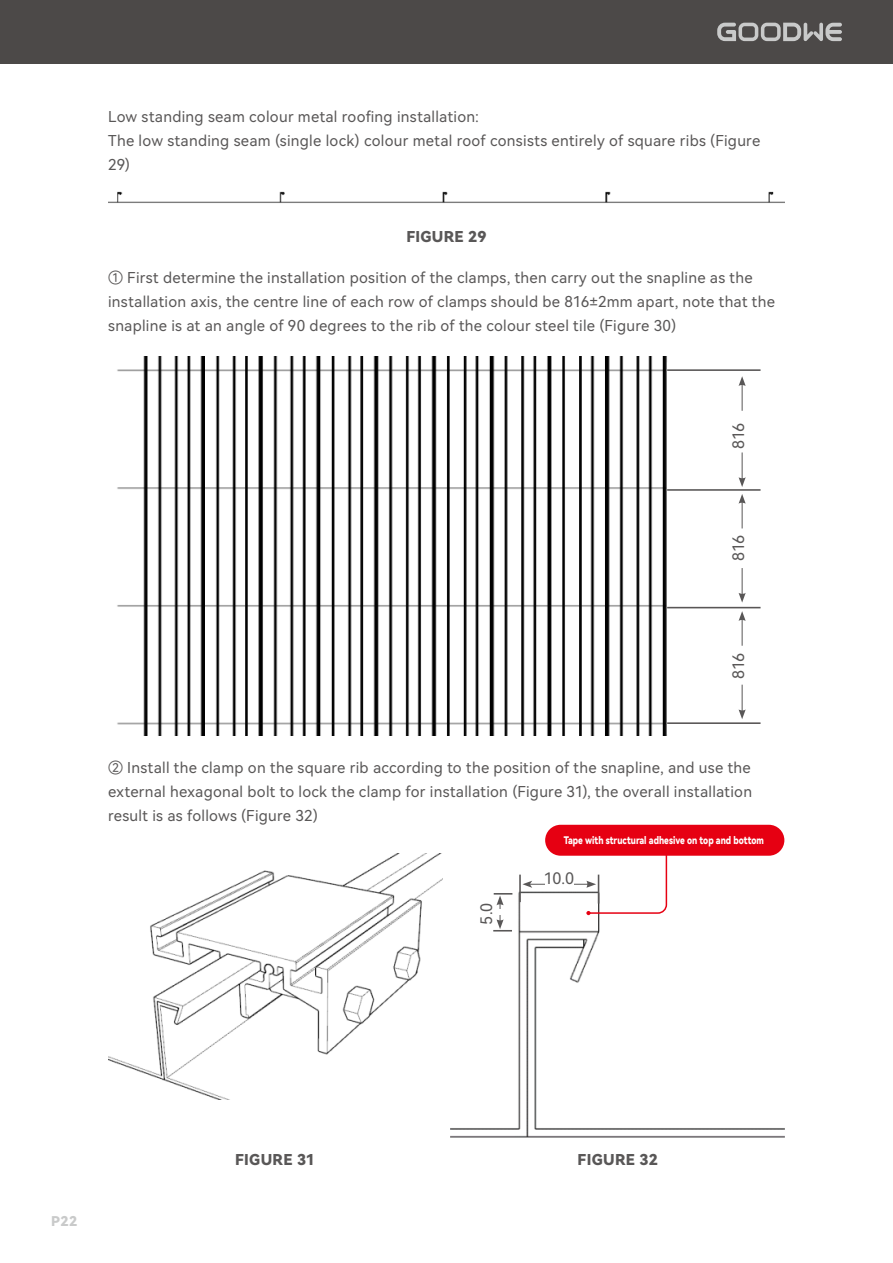
<style>
.page{position:relative;width:893px;height:1263px;background:#fff}
.page>*{position:absolute;margin:0;border:0;box-sizing:border-box;transform-origin:0 0}
.正文{font:15.9px "Harmony OS Sans SC";letter-spacing:-.025em;color:#595757}
.正文-2{font:15px/24px "Harmony OS Sans SC";letter-spacing:.02em;color:#595757}
.正文-3{font:15px "Harmony OS Sans SC Black";letter-spacing:.02em;color:#595757}
.t1{font:13.5px "Harmony OS Sans SC Black";color:#c9caca}
.名称{font:10.5px "Harmony OS Sans SC Black";color:#fff;scale:.8 1}
</style>
<div class="page">
<div style="left:0;top:0;width:893px;height:64px;background:#4c4948"></div>
<svg style="left:717px;top:23px;width:125px;height:18px"></svg>
<img style="left:108px;top:191px;width:677px;height:12px">
<img style="left:117px;top:357px;width:644px;height:378px">
<img style="left:108px;top:853px;width:335px;height:247px">
<hr style="left:667px;top:369px;width:93px;height:2px;background:#595757">
<hr style="left:667px;top:489px;width:93px;height:2px;background:#595757">
<hr style="left:667px;top:607px;width:93px;height:1px;background:#595757">
<hr style="left:667px;top:722px;width:93px;height:2px;background:#595757">
<svg style="left:739px;top:452px;width:7px;height:35px"></svg>
<svg style="left:739px;top:568px;width:7px;height:35px"></svg>
<svg style="left:739px;top:685px;width:7px;height:34px"></svg>
<svg style="left:739px;top:376px;width:7px;height:35px"></svg>
<svg style="left:739px;top:494px;width:7px;height:34px"></svg>
<svg style="left:739px;top:611px;width:7px;height:35px"></svg>
<img style="left:451px;top:826px;width:333px;height:312px">
<hr style="left:519px;top:875px;width:2px;height:27px;background:#595757">
<hr style="left:530px;top:884px;width:59px;height:1px;background:#595757">
<svg style="left:522px;top:881px;width:10px;height:7px"></svg>
<div style="left:545px;top:825px;width:239px;height:31px;background:#e60012;border-radius:15px"></div>
<hr style="left:545px;top:882px;width:28px;height:4px;background:#fff">
<svg style="left:493px;top:893px;width:19px;height:38px"></svg>
<svg style="left:586px;top:855px;width:82px;height:60px"></svg>
<p class="正文-2" style="left:108px;top:104px;width:372px">Low standing seam colour metal roofing installation:</p>
<p class="正文-2" style="left:108px;top:128px;width:654px">The low standing seam (single lock) colour metal roof consists entirely of square ribs (Figure<br>29)</p>
<p class="正文-3" style="left:406px;top:226px;width:82px">FIGURE 29</p>
<p class="正文-2" style="left:108px;top:265px;width:668px">① First determine the installation position of the clamps, then carry out the snapline as the installation axis, the centre line of each row of clamps should be 816±2mm apart, note that the snapline is at an angle of 90 degrees to the rib of the colour steel tile (Figure 30)</p>
<p class="正文" style="left:727px;top:449px;width:28px;rotate:-90deg">816</p>
<p class="正文" style="left:727px;top:561px;width:28px;rotate:-90deg">816</p>
<p class="正文" style="left:727px;top:679px;width:28px;rotate:-90deg">816</p>
<p class="正文-2" style="left:108px;top:755px;width:645px;text-align:justify">② Install the clamp on the square rib according to the position of the snapline, and use the external hexagonal bolt to lock the clamp for installation (Figure 31), the overall installation result is as follows (Figure 32)</p>
<p class="正文" style="left:475px;top:925px;width:23px;rotate:-90deg">5.0</p>
<p class="名称" style="left:564px;top:833px;width:251px">Tape with structural adhesive on top and bottom</p>
<p class="正文" style="left:544px;top:868px;width:32px">10.0</p>
<p class="t1" style="left:51px;top:1212px;width:28px">P22</p>
<p class="正文-3" style="left:235px;top:1149px;width:81px">FIGURE 31</p>
<p class="正文-3" style="left:578px;top:1149px;width:82px">FIGURE 32</p>
</div>
